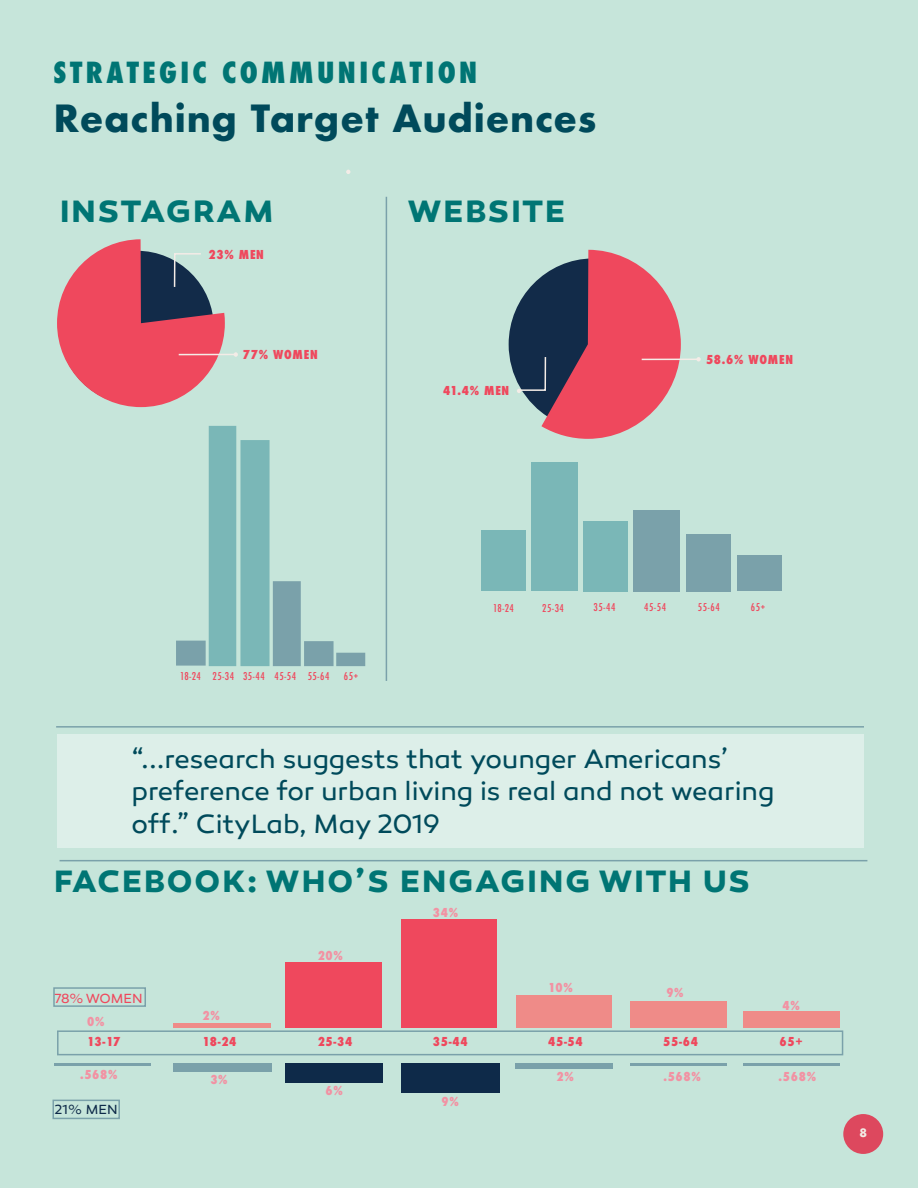
<style>
.page{position:relative;width:918px;height:1188px;background:#c6e5da}
.page>*{position:absolute;margin:0;border:0;box-sizing:border-box;transform-origin:0 0}
.t1{font:700 36.45px "Futura";letter-spacing:.02em;color:#004a5b}
.t2{font:700 31.5px "Canaro";letter-spacing:.065em;color:#007574}
.t3{font:800 condensed 28.35px "Futura";letter-spacing:.12em;color:#007574}
.t4{font:27px/32.4px "Canaro";letter-spacing:-.005em;color:#004a5b}
.t5{font:13.5px "Canaro";color:#ef485d}
.t6{font:13.5px "Canaro";color:#0e2a49}
.t7{font:800 condensed 12px "Futura";letter-spacing:.06em;color:#ef485d}
.t8{font:800 condensed 12px "Futura";letter-spacing:.06em;color:#f292a3}
.t9{font:700 11.25px "Futura";color:#f2ece6}
.t10{font:500 condensed 10.5px "Futura";letter-spacing:.06em;color:#ef485d}
</style>
<div class="page">
<div style="left:57px;top:734px;width:806px;height:114px;background:#ddefe9"></div>
<hr style="left:56px;top:726px;width:808px;height:2px;background:#7aa1aa">
<hr style="left:386px;top:197px;width:1px;height:484px;background:#7aa1aa">
<hr style="left:60px;top:860px;width:807px;height:1px;background:#7aa1aa">
<svg style="left:346px;top:170px;width:5px;height:4px"></svg>
<svg style="left:57px;top:239px;width:168px;height:168px"></svg>
<svg style="left:234px;top:352px;width:4px;height:5px"></svg>
<hr style="left:179px;top:354px;width:57px;height:1px;background:#f4ece7">
<svg style="left:696px;top:357px;width:5px;height:5px"></svg>
<hr style="left:642px;top:359px;width:57px;height:1px;background:#f4ece7">
<div style="left:176px;top:641px;width:30px;height:25px;background:#7aa1aa"></div>
<div style="left:209px;top:426px;width:27px;height:240px;background:#7ab7b7"></div>
<div style="left:240px;top:440px;width:30px;height:226px;background:#7ab7b7"></div>
<div style="left:273px;top:581px;width:28px;height:85px;background:#7aa1aa"></div>
<div style="left:304px;top:641px;width:30px;height:25px;background:#7aa1aa"></div>
<div style="left:336px;top:653px;width:29px;height:13px;background:#7aa1aa"></div>
<svg style="left:509px;top:250px;width:172px;height:189px"></svg>
<div style="left:531px;top:463px;width:46px;height:128px;background:#7ab7b7"></div>
<div style="left:583px;top:521px;width:44px;height:70px;background:#7ab7b7"></div>
<div style="left:633px;top:510px;width:47px;height:81px;background:#7aa1aa"></div>
<div style="left:686px;top:534px;width:45px;height:57px;background:#7aa1aa"></div>
<div style="left:402px;top:920px;width:95px;height:108px;background:#ef485d"></div>
<div style="left:286px;top:962px;width:96px;height:66px;background:#ef485d"></div>
<div style="left:174px;top:1023px;width:97px;height:5px;background:#ef8b88"></div>
<div style="left:516px;top:995px;width:95px;height:33px;background:#ef8b88"></div>
<div style="left:630px;top:1001px;width:97px;height:27px;background:#ef8b88"></div>
<div style="left:743px;top:1012px;width:97px;height:16px;background:#ef8b88"></div>
<hr style="left:54px;top:1063px;width:97px;height:3px;background:#7aa1aa">
<div style="left:173px;top:1063px;width:98px;height:9px;background:#7aa1aa"></div>
<div style="left:285px;top:1063px;width:98px;height:19px;background:#0e2a49"></div>
<div style="left:402px;top:1063px;width:98px;height:30px;background:#0e2a49"></div>
<div style="left:515px;top:1063px;width:97px;height:6px;background:#7aa1aa"></div>
<hr style="left:630px;top:1063px;width:97px;height:3px;background:#7aa1aa">
<hr style="left:744px;top:1063px;width:96px;height:3px;background:#7aa1aa">
<div style="left:57px;top:1030px;width:786px;height:25px;border:2px solid #7aa1aa"></div>
<div style="left:53px;top:987px;width:93px;height:20px;border:2px solid #7aa1aa"></div>
<div style="left:52px;top:1100px;width:68px;height:19px;border:2px solid #7aa1aa"></div>
<div style="left:737px;top:556px;width:45px;height:35px;background:#7aa1aa"></div>
<div style="left:482px;top:530px;width:44px;height:61px;background:#7ab7b7"></div>
<div style="left:843px;top:1114px;width:40px;height:40px;background:#dd485e;border-radius:50%"></div>
<p class="t3" style="left:54px;top:54px;width:425px">STRATEGIC COMMUNICATION</p>
<p class="t1" style="left:54px;top:92px;width:544px">Reaching Target Audiences</p>
<p class="t2" style="left:60px;top:192px;width:215px">INSTAGRAM</p>
<p class="t2" style="left:408px;top:192px;width:159px">WEBSITE</p>
<p class="t7" style="left:209px;top:246px;width:57px">23% MEN</p>
<p class="t7" style="left:243px;top:347px;width:76px">77% WOMEN</p>
<p class="t7" style="left:443px;top:383px;width:68px">41.4% MEN</p>
<p class="t7" style="left:706px;top:351px;width:88px">58.6% WOMEN</p>
<p class="t10" style="left:180px;top:669px;width:22px">18-24</p>
<p class="t10" style="left:212px;top:669px;width:23px">25-34</p>
<p class="t10" style="left:243px;top:669px;width:23px">35-44</p>
<p class="t10" style="left:274px;top:670px;width:23px">45-54</p>
<p class="t10" style="left:308px;top:670px;width:23px">55-64</p>
<p class="t10" style="left:344px;top:669px;width:16px">65+</p>
<p class="t10" style="left:542px;top:601px;width:23px">25-34</p>
<p class="t10" style="left:594px;top:601px;width:23px">35-44</p>
<p class="t10" style="left:644px;top:601px;width:23px">45-54</p>
<p class="t10" style="left:698px;top:601px;width:23px">55-64</p>
<p class="t10" style="left:493px;top:601px;width:22px">18-24</p>
<p class="t10" style="left:751px;top:601px;width:16px">65+</p>
<p class="t4" style="left:131px;top:743px;width:644px">“...research suggests that younger Americans’ preference for urban living is real and not wearing off.” CityLab, May 2019</p>
<p class="t2" style="left:54px;top:862px;width:697px">FACEBOOK: WHO’S ENGAGING WITH US</p>
<p class="t5" style="left:54px;top:990px;width:90px">78% WOMEN</p>
<p class="t8" style="left:87px;top:1014px;width:19px">0%</p>
<p class="t7" style="left:87px;top:1034px;width:35px">13-17</p>
<p class="t8" style="left:80px;top:1066px;width:39px">.568%</p>
<p class="t6" style="left:55px;top:1102px;width:65px">21% MEN</p>
<p class="t8" style="left:202px;top:1007px;width:19px">2%</p>
<p class="t8" style="left:318px;top:947px;width:27px">20%</p>
<p class="t8" style="left:433px;top:905px;width:27px">34%</p>
<p class="t8" style="left:548px;top:979px;width:26px">10%</p>
<p class="t8" style="left:666px;top:985px;width:19px">9%</p>
<p class="t8" style="left:782px;top:997px;width:19px">4%</p>
<p class="t7" style="left:202px;top:1034px;width:35px">18-24</p>
<p class="t7" style="left:318px;top:1034px;width:36px">25-34</p>
<p class="t7" style="left:433px;top:1034px;width:36px">35-44</p>
<p class="t7" style="left:548px;top:1034px;width:36px">45-54</p>
<p class="t7" style="left:663px;top:1034px;width:36px">55-64</p>
<p class="t7" style="left:779px;top:1033px;width:25px">65+</p>
<p class="t8" style="left:210px;top:1072px;width:19px">3%</p>
<p class="t8" style="left:779px;top:1068px;width:39px">.568%</p>
<p class="t8" style="left:556px;top:1068px;width:19px">2%</p>
<p class="t8" style="left:663px;top:1068px;width:39px">.568%</p>
<p class="t8" style="left:326px;top:1083px;width:19px">6%</p>
<p class="t8" style="left:441px;top:1093px;width:19px">9%</p>
<p class="t9" style="left:859px;top:1125px;width:9px">8</p>
</div>
